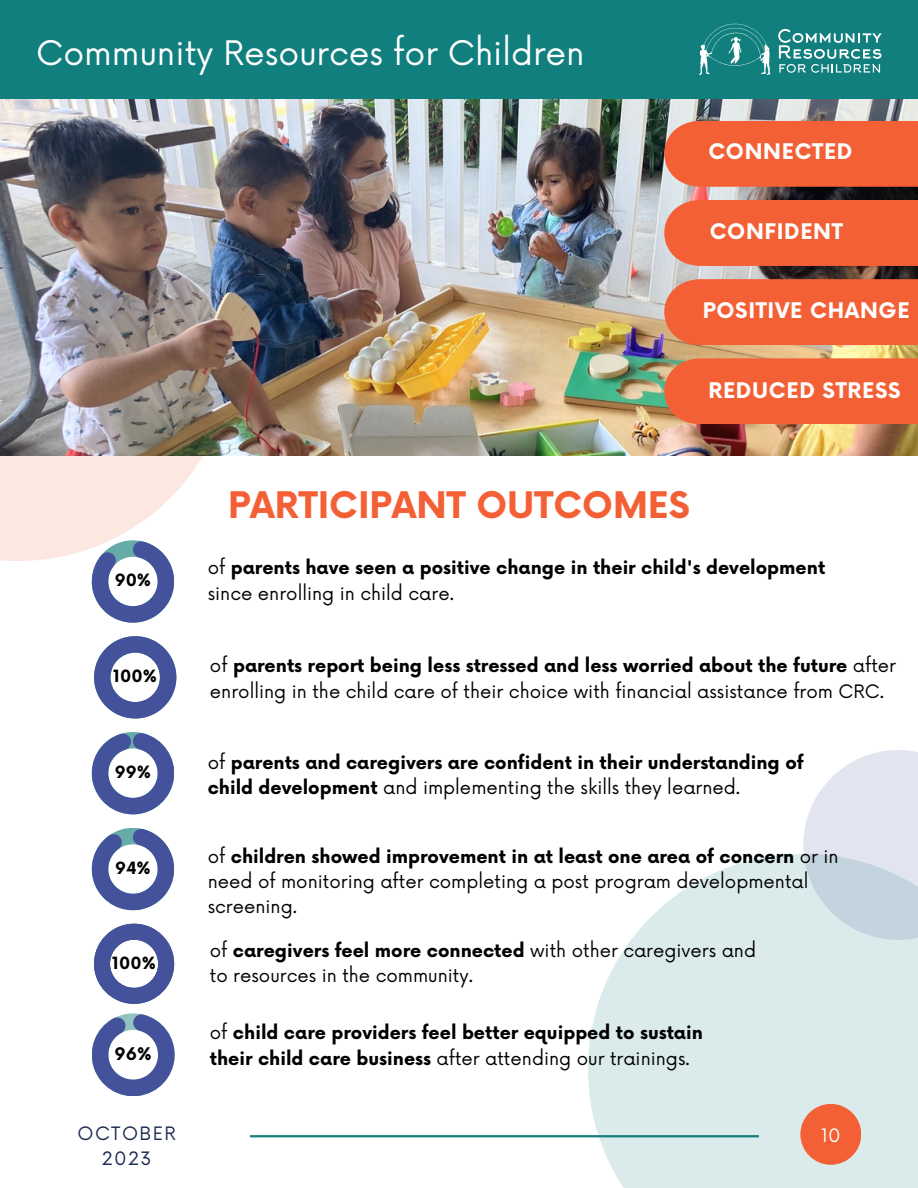
<style>
.page{position:relative;width:918px;height:1188px;background:#fff}
.page>*{position:absolute;margin:0;border:0;box-sizing:border-box;transform-origin:0 0}
.t1{font:700 35.7px "Now";color:#f46036}
.t2{font:33px "Now";color:#fff}
.t3{font:700 21px "Now";letter-spacing:.03em;color:#fff}
.t4{font:18.15px/25px "Now";color:#000}
.t5{font:700 18.15px/25.8px "Now";color:#000}
.t6{font:18px "Now";letter-spacing:.08em;color:#1d2a52}
.t7{font:18px "Now";color:#fff}
.t8{font:700 16.95px "Now";color:#000}
.t9{font:700 16.5px "Now";color:#000}
.t10{font:700 16.35px "Now";color:#000}
.s1{font-weight:400}
.s2{font-weight:700}
</style>
<div class="page">
<svg style="left:0;top:456px;width:203px;height:105px;fill:#fde7e1"></svg>
<img style="left:0;top:99px;width:917px;height:357px">
<svg style="left:588px;top:854px;width:330px;height:334px;fill:#dbebeb"></svg>
<svg style="left:803px;top:750px;width:115px;height:190px;fill:#e2e5f0"></svg>
<svg style="left:92px;top:732px;width:82px;height:82px"></svg>
<svg style="left:92px;top:828px;width:82px;height:82px"></svg>
<svg style="left:94px;top:924px;width:80px;height:80px"></svg>
<div style="left:664px;top:358px;width:254px;height:66px;background:#f46036"></div>
<div style="left:664px;top:279px;width:254px;height:66px;background:#f46036"></div>
<div style="left:664px;top:200px;width:254px;height:66px;background:#f46036"></div>
<div style="left:664px;top:121px;width:254px;height:66px;background:#f46036"></div>
<svg style="left:92px;top:540px;width:82px;height:83px"></svg>
<svg style="left:94px;top:636px;width:82px;height:83px"></svg>
<div style="left:0;top:0;width:918px;height:99px;background:#107f7d"></div>
<svg style="left:778px;top:29px;width:103px;height:44px"></svg>
<svg style="left:699px;top:24px;width:71px;height:51px"></svg>
<hr style="left:250px;top:1135px;width:509px;height:2px;background:#107f7d">
<div style="left:800px;top:1104px;width:61px;height:61px;background:#f46036;border-radius:50%"></div>
<svg style="left:92px;top:1013px;width:83px;height:83px"></svg>
<p class="t2" style="left:36px;top:35px;width:550px">Community Resources for Children</p>
<p class="t3" style="left:708px;top:140px;width:146px">CONNECTED</p>
<p class="t3" style="left:710px;top:220px;width:135px">CONFIDENT</p>
<p class="t3" style="left:703px;top:299px;width:208px">POSITIVE CHANGE</p>
<p class="t3" style="left:708px;top:379px;width:194px">REDUCED STRESS</p>
<p class="t1" style="left:228px;top:486px;width:463px">PARTICIPANT OUTCOMES</p>
<p class="t9" style="left:115px;top:572px;width:38px">90%</p>
<p class="t9" style="left:113px;top:667px;width:45px">100%</p>
<p class="t9" style="left:115px;top:763px;width:38px">99%</p>
<p class="t9" style="left:115px;top:859px;width:37px">94%</p>
<p class="t10" style="left:112px;top:954px;width:45px">100%</p>
<p class="t8" style="left:115px;top:1045px;width:39px">96%</p>
<p class="t5" style="left:208px;top:556px;width:619px"><span class="s1">of</span> parents have seen a positive change in their child's development <span class="s1">since enrolling in child care.</span></p>
<p class="t4" style="left:210px;top:653px;width:688px;line-height:25.8px">of <span class="s2">parents report being less stressed and less worried about the future</span> after enrolling in the child care of their choice with financial assistance from CRC.</p>
<p class="t5" style="left:208px;top:751px;width:597px;line-height:25px"><span class="s1">of</span> parents and caregivers are confident in their understanding of child development <span class="s1">and implementing the skills they learned.</span></p>
<p class="t4" style="left:208px;top:845px;width:633px">of <span class="s2">children showed improvement in at least one area of concern</span> or in need of monitoring after completing a post program developmental screening.</p>
<p class="t4" style="left:210px;top:939px;width:548px">of <span class="s2">caregivers feel more connected</span> with other caregivers and to resources in the community.</p>
<p class="t5" style="left:210px;top:1021px;width:495px"><span class="s1">of</span> child care providers feel better equipped to sustain their child care business <span class="s1">after attending our trainings.</span></p>
<p class="t6" style="left:78px;top:1123px;width:100px">OCTOBER</p>
<p class="t7" style="left:821px;top:1125px;width:21px">10</p>
<p class="t6" style="left:102px;top:1148px;width:51px">2023</p>
</div>
